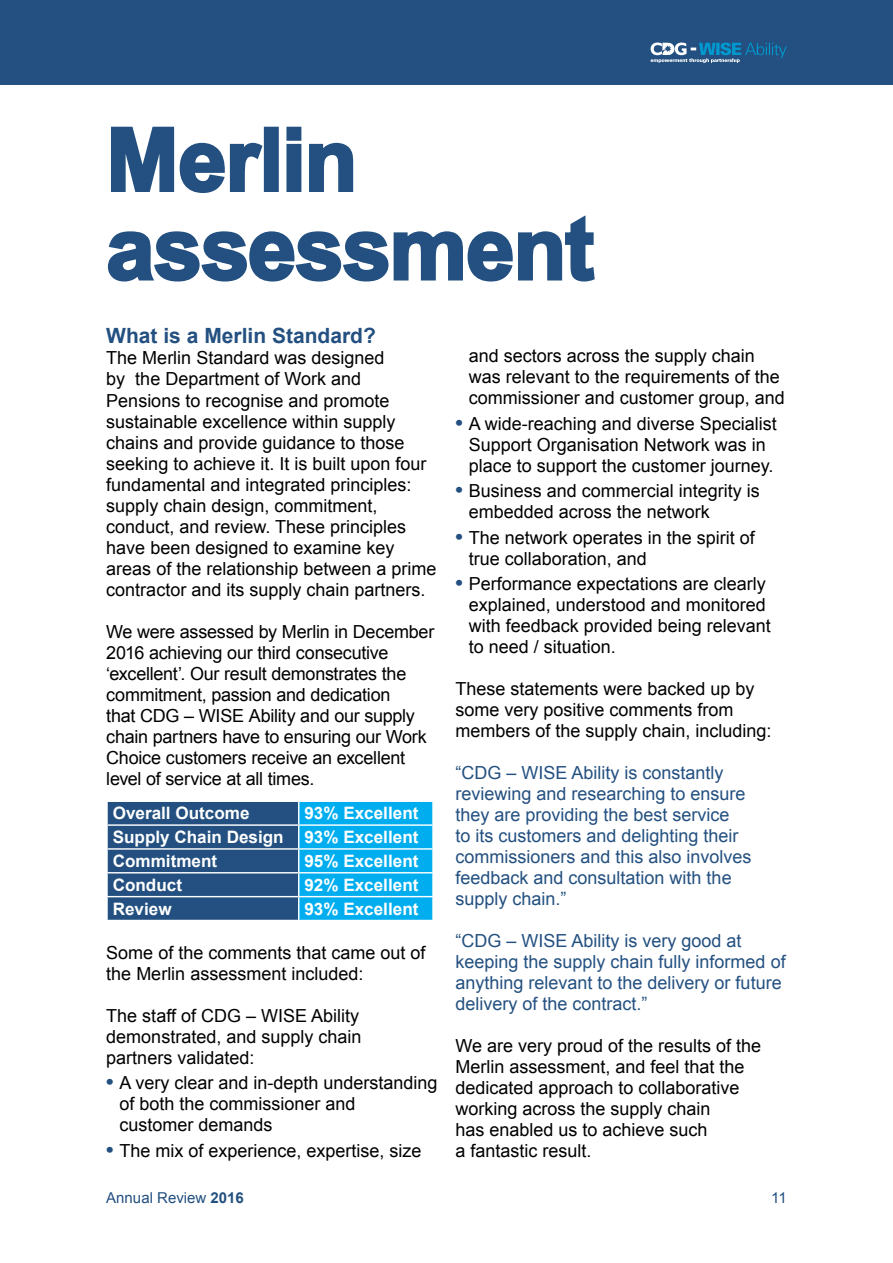
<style>
.page{position:relative;width:893px;height:1263px;background:#fff}
.page>*{position:absolute;margin:0;border:0;box-sizing:border-box;transform-origin:0 0}
.t1{font:700 87px/88.5px "Arial";letter-spacing:-.01em;color:#235080}
.t2{font:700 21px "Arial";color:#235080}
.t3{font:18px/21px "Arial";color:#000}
.t4{font:18px/21px "Arial";color:#235080}
.t5{font:700 17.1px/23.9px "Arial";color:#fff;text-align:justify}
.t6{font:15px "Arial";color:#235080}
.s1{font-weight:700;font-size:21px;color:#235080}
.s2{font-weight:700}
</style>
<div class="page">
<div style="left:0;top:0;width:893px;height:84px;background:#235080"></div>
<svg style="left:650px;top:42px;width:137px;height:21px"></svg>
<svg style="left:111px;top:126px;width:153px;height:67px"></svg>
<div style="left:264px;top:127px;width:15px;height:65px;border:3px solid #235080"></div>
<svg style="left:286px;top:126px;width:68px;height:66px"></svg>
<svg style="left:107px;top:215px;width:488px;height:67px"></svg>
<svg style="left:107px;top:801px;width:326px;height:119px;background:#247fb2"></svg>
<hr style="left:432px;top:897px;width:2px;height:23px;background:#fff">
<h1 class="t1" style="left:106px;top:118px;width:489px">Merlin assessment</h1>
<p class="t2" style="left:106px;top:322px;width:271px">What is a Merlin Standard?</p>
<p class="t3" style="left:106px;top:348px;width:332px">The Merlin Standard was designed<br>by the Department of Work and Pensions to recognise and promote sustainable excellence within supply chains and provide guidance to those seeking to achieve it. It is built upon four fundamental and integrated principles: supply chain design, commitment, conduct, and review. These principles have been designed to examine key areas of the relationship between a prime contractor and its supply chain partners.</p>
<p class="t3" style="left:106px;top:621px;width:330px">We were assessed by Merlin in December 2016 achieving our third consecutive ‘excellent’. Our result demonstrates the commitment, passion and dedication<br>that CDG – WISE Ability and our supply chain partners have to ensuring our Work Choice customers receive an excellent level of service at all times.</p>
<p class="t5" style="left:113px;top:802px;width:307px;text-indent:192px">93% Excellent Supply Chain Design 93% Excellent Commitment</p>
<p class="t5" style="left:113px;top:802px;width:138px">Overall Outcome</p>
<p class="t5" style="left:304px;top:850px;width:116px">95% Excellent</p>
<p class="t5" style="left:113px;top:873px;width:71px">Conduct</p>
<p class="t5" style="left:304px;top:873px;width:116px">92% Excellent</p>
<p class="t5" style="left:113px;top:897px;width:60px">Review</p>
<p class="t5" style="left:304px;top:897px;width:116px">93% Excellent</p>
<p class="t3" style="left:106px;top:942px;width:321px">Some of the comments that came out of the Merlin assessment included:</p>
<p class="t3" style="left:106px;top:1005px;width:257px">The staff of CDG – WISE Ability demonstrated, and supply chain partners validated:</p>
<p class="t3" style="left:119px;top:1072px;width:319px;text-indent:-13px"><span class="s1">•</span> A very clear and in-depth understanding of both the commissioner and<br>customer demands</p>
<p class="t3" style="left:106px;top:1140px;width:317px"><span class="s1">•</span> The mix of experience, expertise, size</p>
<p class="t3" style="left:469px;top:346px;width:318px">and sectors across the supply chain was relevant to the requirements of the commissioner and customer group, and</p>
<p class="t3" style="left:455px;top:413px;width:323px;text-align:center"><span class="s1">•</span> A wide-reaching and diverse Specialist<br>Support Organisation Network was in place to support the customer journey.</p>
<p class="t3" style="left:469px;top:481px;width:293px;text-indent:-13px"><span class="s1">•</span> Business and commercial integrity is embedded across the network</p>
<p class="t3" style="left:469px;top:527px;width:288px;text-indent:-13px"><span class="s1">•</span> The network operates in the spirit of true collaboration, and</p>
<p class="t3" style="left:469px;top:574px;width:304px;text-indent:-13px"><span class="s1">•</span> Performance expectations are clearly explained, understood and monitored with feedback provided being relevant to need / situation.</p>
<p class="t3" style="left:455px;top:679px;width:318px">These statements were backed up by some very positive comments from members of the supply chain, including:</p>
<p class="t4" style="left:455px;top:763px;width:298px">“CDG – WISE Ability is constantly reviewing and researching to ensure they are providing the best service<br>to its customers and delighting their commissioners and this also involves feedback and consultation with the supply chain.”</p>
<p class="t4" style="left:455px;top:931px;width:332px">“CDG – WISE Ability is very good at keeping the supply chain fully informed of anything relevant to the delivery or future delivery of the contract.”</p>
<p class="t3" style="left:455px;top:1036px;width:307px">We are very proud of the results of the<br>Merlin assessment, and feel that the dedicated approach to collaborative working across the supply chain<br>has enabled us to achieve such<br>a fantastic result.</p>
<p class="t6" style="left:106px;top:1187px;width:139px">Annual Review <span class="s2">2016</span></p>
<p class="t6" style="left:771px;top:1187px;width:17px">11</p>
</div>
